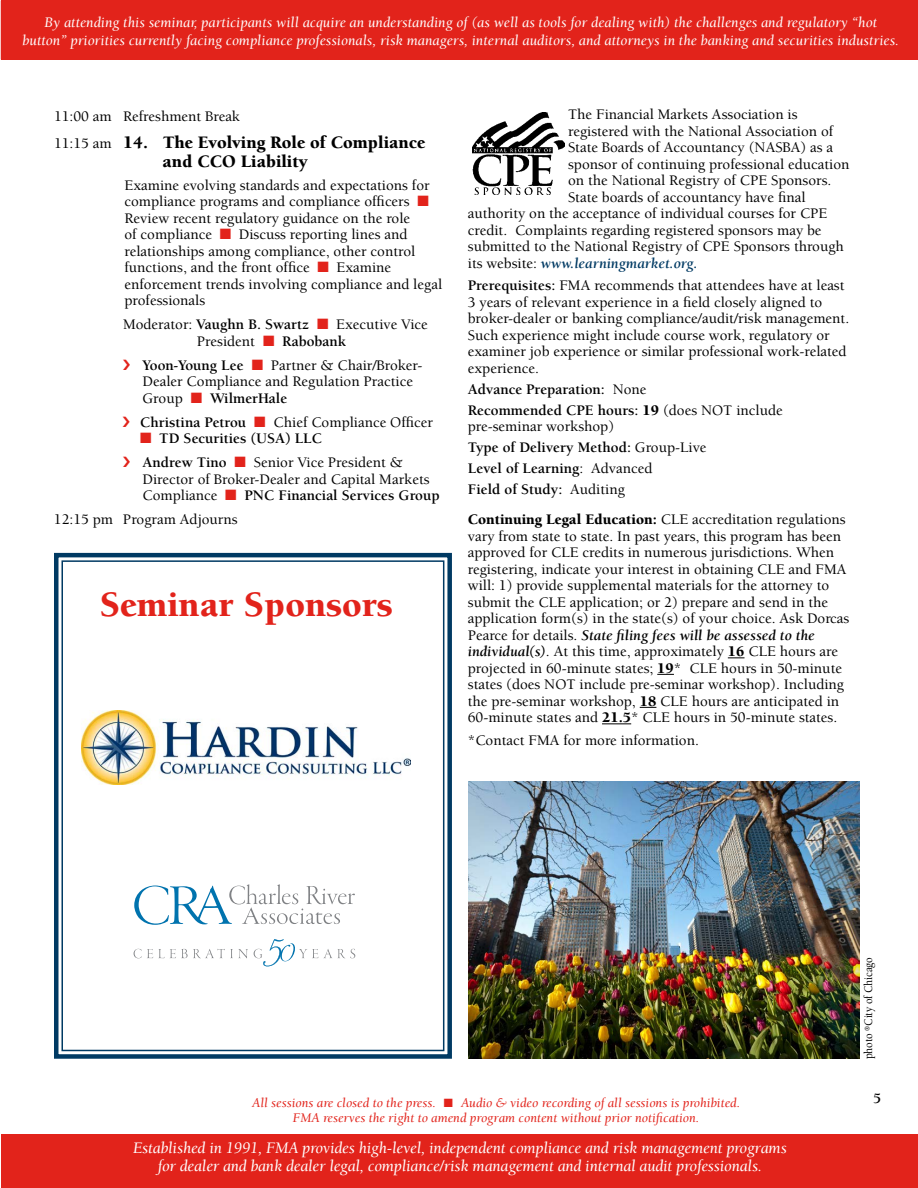
<style>
.page{position:relative;width:918px;height:1188px;background:#fff}
.page>*{position:absolute;margin:0;border:0;box-sizing:border-box;transform-origin:0 0}
.t1{font:900 36.6px "Berkeley";color:#e2231b}
.t2{font:900 18px/19.5px "Berkeley";color:#000;text-align:center}
.t3{font:italic 16.5px/18px "Berkeley";letter-spacing:-.01em;color:#fff;text-align:center}
.t4{font:500 15px/16.5px "Berkeley";color:#000}
.t5{font:italic 15px/18.5px "Berkeley";color:#fff;text-align:center}
.t6{font:700 15px/21px "Berkeley";color:#000}
.t7{font:italic 700 15px "Berkeley";color:#003a63}
.t8{font:italic 13.5px/15px "Berkeley";color:#e2231b;text-align:center}
.t9{font:500 12px "Berkeley";letter-spacing:-.01em;color:#000;scale:.9 1}
.s1{font-weight:500;font-size:15px}
.s2{color:#e2231b}
.s3{font-weight:700}
.s4{font-weight:500}
.s5{font-weight:500;font-style:normal;color:#000}
.s6{font-weight:900}
.s7{font-weight:700;font-style:italic}
</style>
<div class="page">
<div style="left:2px;top:0;width:916px;height:59px;background:#e2231b"></div>
<img style="left:472px;top:112px;width:93px;height:83px">
<div style="left:2px;top:1134px;width:916px;height:54px;background:#e2231b"></div>
<svg style="left:728px;top:657px;width:17px;height:1px"></svg>
<svg style="left:657px;top:674px;width:17px;height:1px"></svg>
<svg style="left:640px;top:707px;width:16px;height:1px"></svg>
<svg style="left:602px;top:723px;width:29px;height:1px"></svg>
<svg style="left:54px;top:552px;width:398px;height:507px"></svg>
<div style="left:61px;top:560px;width:383px;height:491px;border:2px solid #003a63"></div>
<img style="left:469px;top:781px;width:390px;height:278px">
<img style="left:82px;top:710px;width:328px;height:75px">
<p class="t5" style="left:23px;top:13px;width:878px">By attending this seminar, participants will acquire an understanding of (as well as tools for dealing with) the challenges and regulatory “hot button” priorities currently facing compliance professionals, risk managers, internal auditors, and attorneys in the banking and securities industries.</p>
<p class="t4" style="left:54px;top:108px;width:188px">11:00 am Refreshment Break</p>
<p class="t2" style="left:54px;top:133px;width:373px"><span class="s1">11:15 am</span> 14. The Evolving Role of Compliance and CCO Liability</p>
<p class="t4" style="left:124px;top:177px;width:319px">Examine evolving standards and expectations for compliance programs and compliance officers <span class="s2">■ </span>Review recent regulatory guidance on the role<br>of compliance <span class="s2">■</span> Discuss reporting lines and relationships among compliance, other control functions, and the front office <span class="s2">■</span> Examine enforcement trends involving compliance and legal professionals</p>
<p class="t4" style="left:123px;top:317px;width:306px;text-align:center">Moderator: <span class="s3">Vaughn B. Swartz</span> <span class="s2">■</span> Executive Vice<br>President <span class="s2">■</span> <span class="s3">Rabobank</span></p>
<p class="t4" style="left:142px;top:357px;width:281px"><span class="s3">Yoon-Young Lee</span> <span class="s2">■</span> Partner &amp; Chair/Broker-<br>Dealer Compliance and Regulation Practice<br>Group <span class="s2">■</span> <span class="s3">WilmerHale</span></p>
<p class="t4" style="left:140px;top:414px;width:294px"><span class="s3">Christina Petrou</span> <span class="s2">■</span> Chief Compliance Officer</p>
<p class="t6" style="left:140px;top:427px;width:264px;line-height:24px"><span class="s2">■</span> TD Securities (USA) LLC<br>Andrew Tino <span class="s2">■</span> <span class="s4">Senior Vice President &amp;</span></p>
<p class="t4" style="left:142px;top:471px;width:299px">Director of Broker-Dealer and Capital Markets<br>Compliance <span class="s2">■</span> <span class="s3">PNC Financial Services Group</span></p>
<p class="t4" style="left:54px;top:512px;width:185px">12:15 pm Program Adjourns</p>
<h1 class="t1" style="left:100px;top:585px;width:295px">Seminar Sponsors</h1>
<p class="t4" style="left:568px;top:107px;width:231px">The Financial Markets Association is</p>
<p class="t4" style="left:568px;top:123px;width:267px">registered with the National Association of</p>
<p class="t4" style="left:568px;top:140px;width:267px">State Boards of Accountancy (NASBA) as a</p>
<p class="t4" style="left:568px;top:156px;width:283px">sponsor of continuing professional education</p>
<p class="t4" style="left:568px;top:173px;width:265px">on the National Registry of CPE Sponsors.</p>
<p class="t4" style="left:568px;top:189px;width:239px">State boards of accountancy have final</p>
<p class="t4" style="left:468px;top:206px;width:361px">authority on the acceptance of individual courses for CPE</p>
<p class="t4" style="left:468px;top:222px;width:355px">credit. Complaints regarding registered sponsors may be</p>
<p class="t4" style="left:468px;top:239px;width:378px">submitted to the National Registry of CPE Sponsors through</p>
<p class="t7" style="left:468px;top:255px;width:231px"><span class="s5">its website:</span> www.learningmarket.org.</p>
<p class="t4" style="left:468px;top:278px;width:383px"><span class="s3">Prerequisites:</span> FMA recommends that attendees have at least 3 years of relevant experience in a field closely aligned to broker-dealer or banking compliance/audit/risk management.<br>Such experience might include course work, regulatory or examiner job experience or similar professional work-related experience.</p>
<p class="t6" style="left:468px;top:379px;width:316px">Advance Preparation: <span class="s4">None<br></span>Recommended CPE hours: <span class="s6">19</span> <span class="s4">(does NOT include</span></p>
<p class="t6" style="left:468px;top:416px;width:240px"><span class="s4">pre-seminar workshop)<br></span>Type of Delivery Method: <span class="s4">Group-Live<br></span>Level of Learning<span class="s4">: Advanced<br></span>Field of Study: <span class="s4">Auditing</span></p>
<p class="t4" style="left:468px;top:512px;width:383px"><span class="s6">Continuing Legal Education:</span> CLE accreditation regulations vary from state to state. In past years, this program has been approved for CLE credits in numerous jurisdictions. When registering, indicate your interest in obtaining CLE and FMA will: 1) provide supplemental materials for the attorney to submit the CLE application; or 2) prepare and send in the application form(s) in the state(s) of your choice. Ask Dorcas Pearce for details. <span class="s7">State filing fees will be assessed to the individual(s)</span>. At this time, approximately <span class="s6">16</span> CLE hours are projected in 60-minute states; <span class="s6">19</span>* CLE hours in 50-minute states (does NOT include pre-seminar workshop). Including the pre-seminar workshop, <span class="s6">18</span> CLE hours are anticipated in 60-minute states and <span class="s6">21.5</span>* CLE hours in 50-minute states.</p>
<p class="t4" style="left:468px;top:732px;width:233px">*Contact FMA for more information.</p>
<p class="t8" style="left:252px;top:1096px;width:489px">All sessions are closed to the press. ■ Audio &amp; video recording of all sessions is prohibited.<br>FMA reserves the right to amend program content without prior notification.</p>
<p class="t3" style="left:133px;top:1139px;width:655px">Established in 1991, FMA provides high-level, independent compliance and risk management programs for dealer and bank dealer legal, compliance/risk management and internal audit professionals.</p>
<p class="t9" style="left:862px;top:1059px;width:115px;rotate:-90deg">photo <sup>®</sup>City of Chicago</p>
<p class="t6" style="left:873px;top:1088px;width:10px">5</p>
</div>
